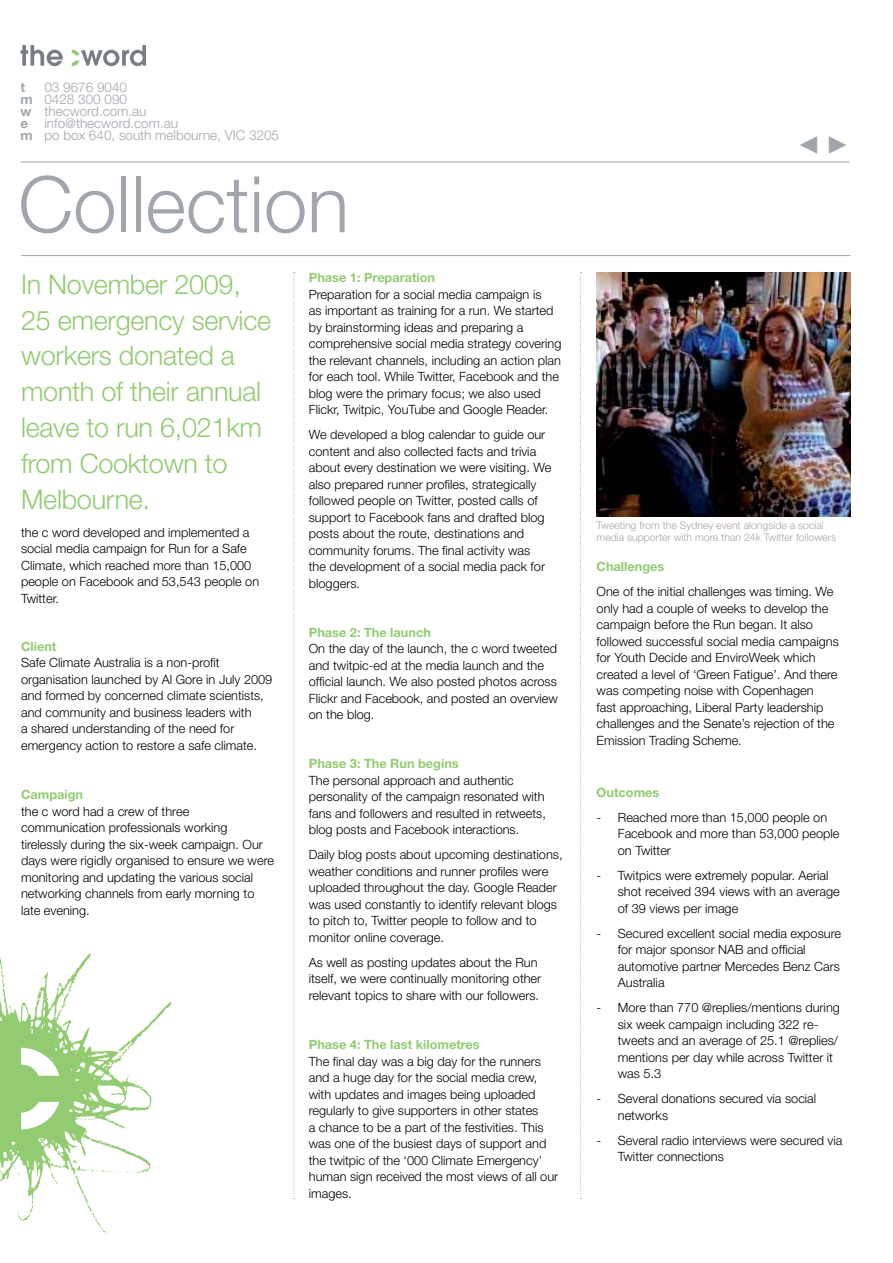
<style>
.page{position:relative;width:893px;height:1263px;background:#fff}
.page>*{position:absolute;margin:0;border:0;box-sizing:border-box;transform-origin:0 0}
.t1{font:300 78px "Helvetica Neue";color:#a1a6ad}
.t2{font:300 27px/36px "Helvetica Neue";letter-spacing:-.01em;color:#92cb71}
.t3{font:300 13.5px/12px "Helvetica Neue";color:#a1a6ad}
.t4{font:700 13.5px "Helvetica Neue";color:#a1a6ad}
.t5{font:300 12.75px/16.5px "Helvetica Neue";color:#000}
.t6{font:700 12.75px "Helvetica Neue";color:#92cb71}
.t7{font:300 10.5px/12px "Helvetica Neue";color:#a1a6ad}
.s1{font-weight:700}
</style>
<div class="page">
<svg style="left:20px;top:45px;width:43px;height:21px"></svg>
<svg style="left:72px;top:45px;width:74px;height:21px"></svg>
<hr style="left:20px;top:162px;width:830px;height:1px;background:#a1a6ad">
<svg style="left:0;top:953px;width:172px;height:280px"></svg>
<img style="left:596px;top:272px;width:254px;height:245px">
<hr style="left:21px;top:255px;width:829px;height:1px;background:#a1a6ad">
<svg style="left:293px;top:272px;width:2px;height:927px"></svg>
<svg style="left:580px;top:272px;width:2px;height:927px"></svg>
<p class="t3" style="left:20px;top:82px;width:260px;text-indent:24px">03 9676 9040<br><span class="s1">m</span> 0428 300 090<br><span class="s1">w</span> thecword.com.au<br><span class="s1">e</span> info@thecword.com.au<br><span class="s1">m</span> po box 640, south melbourne, VIC 3205</p>
<p class="t4" style="left:20px;top:82px;width:6px">t</p>
<h1 class="t1" style="left:18px;top:177px;width:332px">Collection</h1>
<h2 class="t2" style="left:21px;top:268px;width:251px">In November 2009,<br>25 emergency service workers donated a month of their annual leave to run 6,021km from Cooktown to<br>Melbourne.</h2>
<p class="t5" style="left:21px;top:525px;width:240px">the c word developed and implemented a social media campaign for Run for a Safe Climate, which reached more than 15,000 people on Facebook and 53,543 people on Twitter.</p>
<p class="t6" style="left:21px;top:642px;width:37px">Client</p>
<p class="t5" style="left:21px;top:656px;width:253px">Safe Climate Australia is a non-profit organisation launched by Al Gore in July 2009 and formed by concerned climate scientists, and community and business leaders with<br>a shared understanding of the need for emergency action to restore a safe climate.</p>
<p class="t6" style="left:21px;top:790px;width:64px">Campaign</p>
<p class="t5" style="left:21px;top:804px;width:254px">the c word had a crew of three communication professionals working tirelessly during the six-week campaign. Our days were rigidly organised to ensure we were monitoring and updating the various social networking channels from early morning to late evening.</p>
<p class="t6" style="left:309px;top:273px;width:128px">Phase 1: Preparation</p>
<p class="t5" style="left:309px;top:287px;width:254px">Preparation for a social media campaign is<br>as important as training for a run. We started by brainstorming ideas and preparing a comprehensive social media strategy covering the relevant channels, including an action plan for each tool. While Twitter, Facebook and the blog were the primary focus; we also used Flickr, Twitpic, YouTube and Google Reader.</p>
<p class="t5" style="left:309px;top:428px;width:244px">We developed a blog calendar to guide our content and also collected facts and trivia about every destination we were visiting. We also prepared runner profiles, strategically followed people on Twitter, posted calls of support to Facebook fans and drafted blog posts about the route, destinations and community forums. The final activity was<br>the development of a social media pack for bloggers.</p>
<p class="t6" style="left:309px;top:628px;width:124px">Phase 2: The launch</p>
<p class="t5" style="left:309px;top:642px;width:251px">On the day of the launch, the c word tweeted and twitpic-ed at the media launch and the official launch. We also posted photos across Flickr and Facebook, and posted an overview on the blog.</p>
<p class="t6" style="left:309px;top:759px;width:151px">Phase 3: The Run begins</p>
<p class="t5" style="left:309px;top:773px;width:239px">The personal approach and authentic personality of the campaign resonated with fans and followers and resulted in retweets, blog posts and Facebook interactions.</p>
<p class="t5" style="left:309px;top:848px;width:255px">Daily blog posts about upcoming destinations, weather conditions and runner profiles were uploaded throughout the day. Google Reader was used constantly to identify relevant blogs to pitch to, Twitter people to follow and to monitor online coverage.</p>
<p class="t5" style="left:309px;top:955px;width:234px">As well as posting updates about the Run itself, we were continually monitoring other relevant topics to share with our followers.</p>
<p class="t6" style="left:309px;top:1040px;width:172px">Phase 4: The last kilometres</p>
<p class="t5" style="left:309px;top:1054px;width:251px">The final day was a big day for the runners and a huge day for the social media crew, with updates and images being uploaded regularly to give supporters in other states<br>a chance to be a part of the festivities. This was one of the busiest days of support and the twitpic of the ‘000 Climate Emergency’ human sign received the most views of all our images.</p>
<p class="t7" style="left:596px;top:520px;width:241px">Tweeting from the Sydney event alongside a social media supporter with more than 24k Twitter followers</p>
<p class="t6" style="left:596px;top:562px;width:69px">Challenges</p>
<p class="t5" style="left:596px;top:585px;width:244px">One of the initial challenges was timing. We only had a couple of weeks to develop the campaign before the Run began. It also followed successful social media campaigns for Youth Decide and EnviroWeek which created a level of ‘Green Fatigue’. And there was competing noise with Copenhagen<br>fast approaching, Liberal Party leadership challenges and the Senate’s rejection of the Emission Trading Scheme.</p>
<p class="t6" style="left:596px;top:788px;width:64px">Outcomes</p>
<p class="t5" style="left:618px;top:810px;width:223px;text-indent:-21px">- Reached more than 15,000 people on<br>Facebook and more than 53,000 people on Twitter</p>
<p class="t5" style="left:618px;top:868px;width:224px;text-indent:-21px">- Twitpics were extremely popular. Aerial shot received 394 views with an average of 39 views per image</p>
<p class="t5" style="left:618px;top:926px;width:225px;text-indent:-21px">- Secured excellent social media exposure for major sponsor NAB and official automotive partner Mercedes Benz Cars<br>Australia</p>
<p class="t5" style="left:618px;top:1001px;width:224px;text-indent:-21px">- More than 770 @replies/mentions during six week campaign including 322 re&shy;tweets and an average of 25.1 @replies/ mentions per day while across Twitter it was 5.3</p>
<p class="t5" style="left:618px;top:1092px;width:200px;text-indent:-21px">- Several donations secured via social networks</p>
<p class="t5" style="left:618px;top:1133px;width:226px;text-indent:-21px">- Several radio interviews were secured via<br>Twitter connections</p>
</div>
